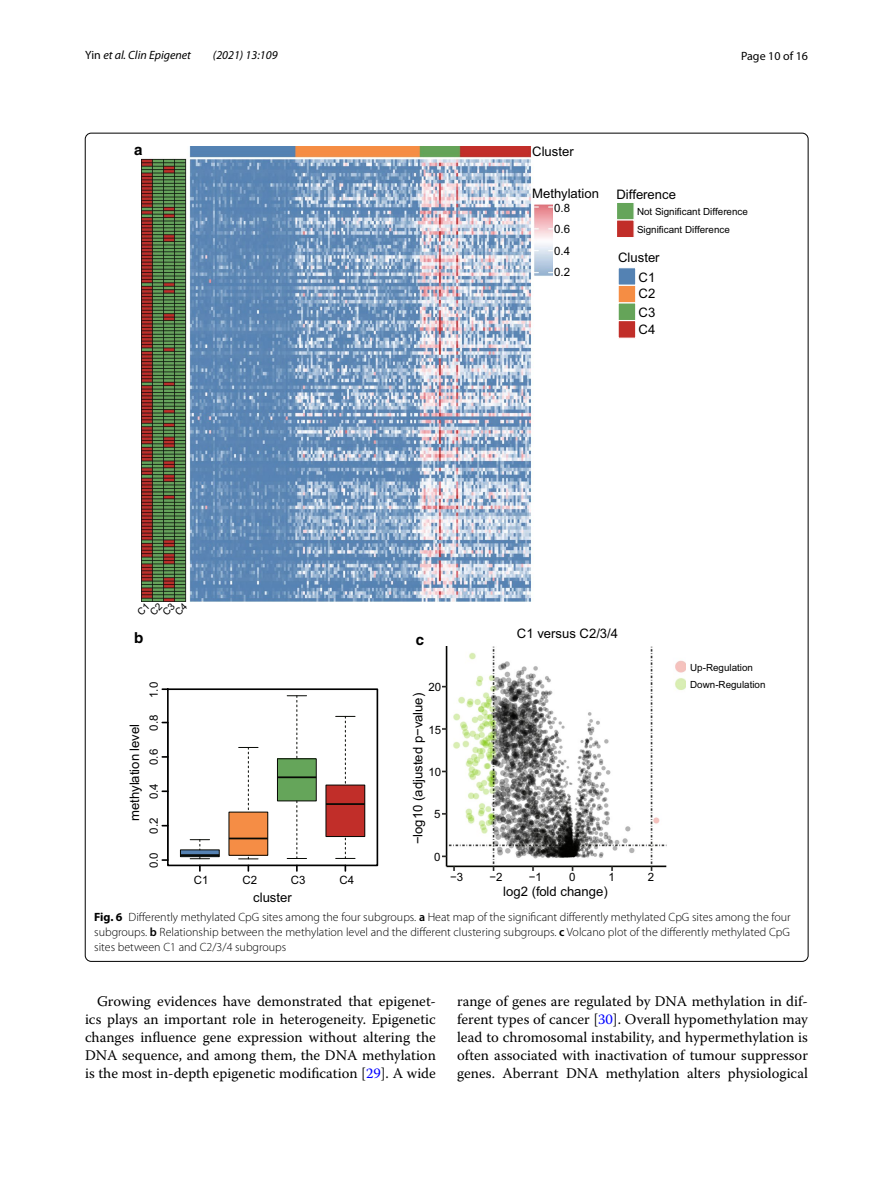
<style>
.page{position:relative;width:893px;height:1187px;background:#fff}
.page>*{position:absolute;margin:0;border:0;box-sizing:border-box;transform-origin:0 0}
.t1{font:15.15px "Helvetica Bold 7";color:#000}
.t2{font:14.7px/18px "Warnock Pro";color:#000;text-align:justify}
.t3{font:13.05px/18px "Arial MT22";color:#000}
.t4{font:300 12px/15px "Myriad Pro";color:#000;text-align:justify}
.t5{font:italic 12px "Myriad Pro";color:#000}
.t6{font:12px "Myriad Pro";color:#000}
.t7{font:11.4px "Arial MT22";color:#000}
.t8{font:9.9px/18.1px "Arial MT22";color:#000}
.s1{font-style:normal}
.s2{font-weight:700}
.s3{font-weight:600}
.s4{color:#00f}
</style>
<div class="page">
<img style="left:142px;top:147px;width:410px;height:454px">
<img style="left:442px;top:646px;width:244px;height:224px">
<div style="left:616px;top:202px;width:19px;height:18px;background:#65a55a;border:1px solid #fff"></div>
<div style="left:616px;top:219px;width:19px;height:19px;background:#c12e29;border:1px solid #fff"></div>
<div style="left:617px;top:267px;width:19px;height:19px;background:#5482b3;border:1px solid #fff"></div>
<div style="left:617px;top:285px;width:19px;height:18px;background:#f58d44;border:1px solid #fff"></div>
<div style="left:617px;top:302px;width:19px;height:19px;background:#65a459;border:1px solid #fff"></div>
<div style="left:617px;top:320px;width:19px;height:19px;background:#c12e29;border:1px solid #fff"></div>
<svg style="left:161px;top:688px;width:218px;height:182px"></svg>
<p class="t5" style="left:85px;top:48px;width:108px"><span class="s1">Yin</span> et al. Clin Epigenet</p>
<p class="t5" style="left:213px;top:48px;width:66px">(2021) 13:109</p>
<p class="t6" style="left:741px;top:48px;width:68px">Page 10 of 16</p>
<p class="t1" style="left:134px;top:140px;width:10px">a</p>
<p class="t3" style="left:532px;top:142px;width:43px">Cluster</p>
<p class="t3" style="left:532px;top:184px;width:68px">Methylation</p>
<p class="t7" style="left:554px;top:201px;width:17px">0.8</p>
<p class="t7" style="left:554px;top:221px;width:17px">0.6</p>
<p class="t7" style="left:554px;top:243px;width:17px">0.4</p>
<p class="t7" style="left:554px;top:265px;width:17px">0.2</p>
<p class="t3" style="left:616px;top:185px;width:61px">Difference</p>
<p class="t8" style="left:637px;top:203px;width:112px">Not Significant Difference<br>Significant Difference</p>
<p class="t3" style="left:639px;top:248px;width:23px;line-height:19.8px;text-indent:-20px">Cluster<br>C1</p>
<p class="t3" style="left:639px;top:285px;width:18px;text-align:justify">C2<br>C3<br>C4</p>
<p class="t1" style="left:134px;top:629px;width:11px">b</p>
<p class="t1" style="left:416px;top:630px;width:10px">c</p>
<p class="t3" style="left:517px;top:624px;width:103px">C1 versus C2/3/4</p>
<p class="t7" style="left:146px;top:698px;width:17px;rotate:-90deg">1.0</p>
<p class="t7" style="left:146px;top:730px;width:17px;rotate:-90deg">0.8</p>
<p class="t3" style="left:126px;top:820px;width:98px;rotate:-90deg">methylation level</p>
<p class="t7" style="left:146px;top:765px;width:17px;rotate:-90deg">0.6</p>
<p class="t7" style="left:146px;top:799px;width:17px;rotate:-90deg">0.4</p>
<p class="t7" style="left:146px;top:833px;width:17px;rotate:-90deg">0.2</p>
<p class="t7" style="left:146px;top:868px;width:17px;rotate:-90deg">0.0</p>
<p class="t7" style="left:194px;top:872px;width:16px">C1</p>
<p class="t7" style="left:242px;top:872px;width:16px">C2</p>
<p class="t7" style="left:291px;top:872px;width:16px">C3</p>
<p class="t7" style="left:339px;top:872px;width:16px">C4</p>
<p class="t3" style="left:253px;top:888px;width:40px">cluster</p>
<p class="t7" style="left:428px;top:679px;width:14px">20</p>
<p class="t3" style="left:409px;top:844px;width:153px;rotate:-90deg">−log10 (adjusted p−value)</p>
<p class="t7" style="left:428px;top:722px;width:14px">15</p>
<p class="t7" style="left:428px;top:764px;width:14px">10</p>
<p class="t7" style="left:434px;top:806px;width:8px">5</p>
<p class="t7" style="left:434px;top:849px;width:8px">0</p>
<p class="t7" style="left:450px;top:869px;width:15px">−3</p>
<p class="t7" style="left:490px;top:869px;width:15px">−2</p>
<p class="t7" style="left:529px;top:869px;width:15px">−1</p>
<p class="t7" style="left:569px;top:869px;width:8px">0</p>
<p class="t7" style="left:609px;top:869px;width:8px">1</p>
<p class="t7" style="left:648px;top:869px;width:8px">2</p>
<p class="t3" style="left:503px;top:882px;width:106px">log2 (fold change)</p>
<p class="t8" style="left:690px;top:658px;width:77px;line-height:17.4px">Up-Regulation<br>Down-Regulation</p>
<p class="t4" style="left:94px;top:909px;width:698px"><span class="s2">Fig. 6</span> Differently methylated CpG sites among the four subgroups. <span class="s3">a</span> Heat map of the significant differently methylated CpG sites among the four subgroups. <span class="s3">b</span> Relationship between the methylation level and the different clustering subgroups. <span class="s3">c</span> Volcano plot of the differently methylated CpG sites between C1 and C2/3/4 subgroups</p>
<p class="t2" style="left:85px;top:991px;width:352px;text-indent:12px">Growing evidences have demonstrated that epigenet&shy;ics plays an important role in heterogeneity. Epigenetic changes influence gene expression without altering the DNA sequence, and among them, the DNA methylation is the most in-depth epigenetic modification [<span class="s4">29</span>]. A wide</p>
<p class="t2" style="left:457px;top:991px;width:352px">range of genes are regulated by DNA methylation in dif&shy;ferent types of cancer [<span class="s4">30</span>]. Overall hypomethylation may lead to chromosomal instability, and hypermethylation is often associated with inactivation of tumour suppressor genes. Aberrant DNA methylation alters physiological</p>
</div>
